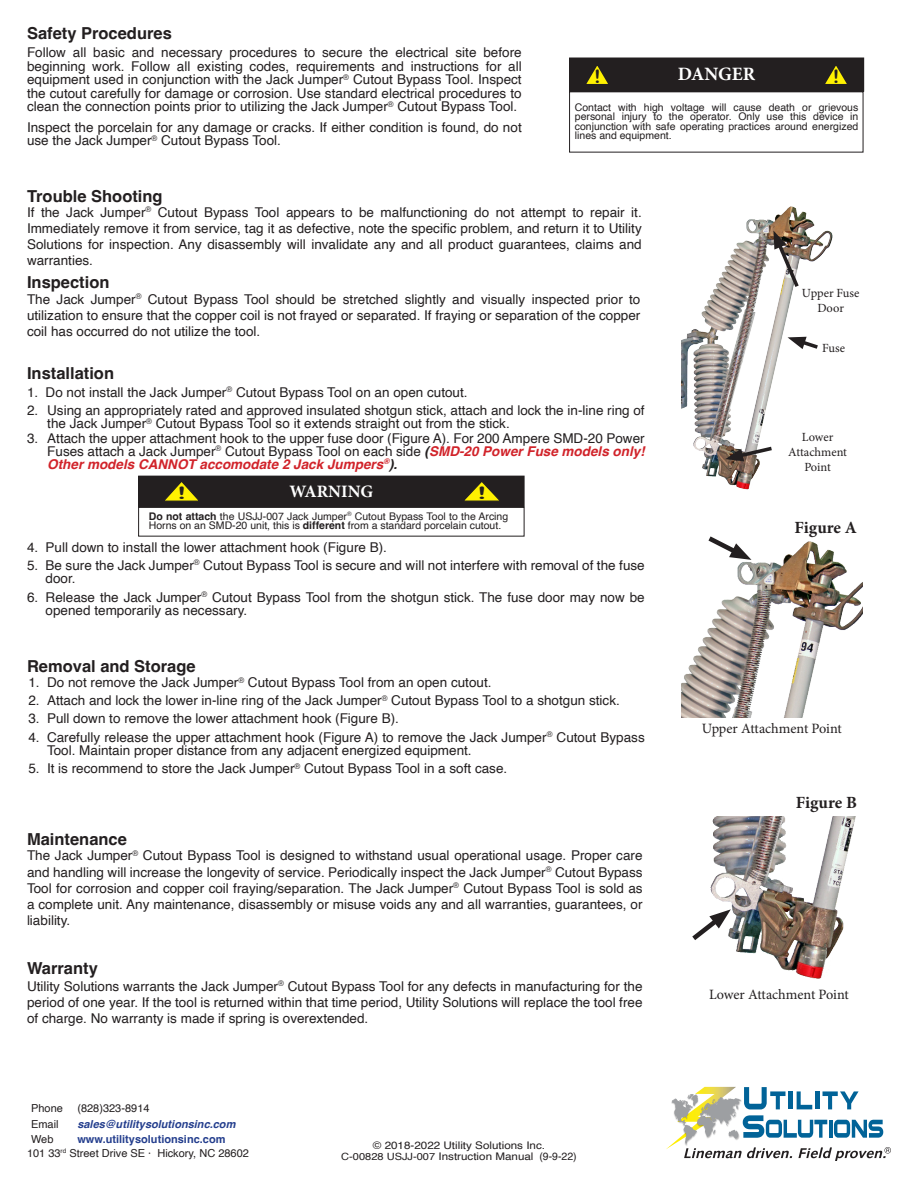
<style>
.page{position:relative;width:918px;height:1188px;background:#fff}
.page>*{position:absolute;margin:0;border:0;box-sizing:border-box;transform-origin:0 0}
.t1{font:700 18.9px "Minion Pro";color:#fff}
.t2{font:18.45px "Arial Rounded MT Bold";color:#231f20;scale:1.09 1}
.t3{font:700 17.4px "Minion Pro";color:#fff}
.t4{font:700 17.1px "Minion Pro";color:#231f20}
.t5{font:17.1px "Arial Rounded MT Bold";color:#231f20;scale:1.64 1}
.t6{font:17.1px "Arial Rounded MT Bold";color:#231f20;scale:1.71 1}
.Headings{font:700 16.5px "Helvetica";color:#231f20}
.t7{font:14.25px "Minion Pro";letter-spacing:-.005em;color:#231f20}
.t8{font:13.5px/16.2px "Helvetica";color:#231f20;text-align:justify}
.t9{font:12.45px/15px "Minion Pro";letter-spacing:-.005em;color:#231f20;text-align:center}
.t10{font:10.95px/13.6px "Helvetica";color:#231f20}
.t11{font:italic 700 10.95px "Helvetica";color:#253f8e}
.t12{font:10.5px/9.3px "Helvetica";color:#231f20}
.t13{font:10.5px/10.5px "Helvetica";color:#231f20;text-align:center;scale:1.11 1}
.s1{font-weight:700;font-style:italic}
.s2{font-weight:700;font-style:italic;color:#d1232a}
.s3{font-weight:700}
.s4{font-weight:700;color:#253f8e}
.s5{font-size:10.05px}
</style>
<div class="page">
<svg style="left:666px;top:1087px;width:225px;height:74px"></svg>
<img style="left:681px;top:541px;width:181px;height:177px">
<svg style="left:703px;top:536px;width:48px;height:24px"></svg>
<img style="left:710px;top:816px;width:146px;height:163px">
<svg style="left:692px;top:909px;width:39px;height:36px"></svg>
<img style="left:681px;top:206px;width:152px;height:284px">
<svg style="left:725px;top:444px;width:51px;height:17px"></svg>
<svg style="left:773px;top:231px;width:29px;height:60px"></svg>
<svg style="left:788px;top:336px;width:34px;height:16px"></svg>
<div style="left:139px;top:476px;width:385px;height:31px;background:#231f20"></div>
<svg style="left:165px;top:482px;width:33px;height:19px"></svg>
<svg style="left:464px;top:482px;width:35px;height:19px"></svg>
<div style="left:138px;top:507px;width:386px;height:29px;border:1px solid #231f20"></div>
<div style="left:570px;top:58px;width:294px;height:33px;background:#231f20"></div>
<div style="left:569px;top:58px;width:295px;height:34px;border:1px solid #231f20"></div>
<svg style="left:586px;top:66px;width:22px;height:18px"></svg>
<svg style="left:825px;top:66px;width:22px;height:18px"></svg>
<p class="Headings" style="left:27px;top:24px;width:146px">Safety Procedures</p>
<p class="t8" style="left:27px;top:46px;width:496px;line-height:13.5px">Follow all basic and necessary procedures to secure the electrical site before beginning work. Follow all existing codes, requirements and instructions for all equipment used in conjunction with the Jack Jumper<sup>®</sup> Cutout Bypass Tool. Inspect the cutout carefully for damage or corrosion. Use standard electrical procedures to clean the connection points prior to utilizing the Jack Jumper<sup>®</sup> Cutout Bypass Tool.</p>
<p class="t8" style="left:27px;top:120px;width:496px;line-height:13.5px">Inspect the porcelain for any damage or cracks. If either condition is found, do not use the Jack Jumper<sup>®</sup> Cutout Bypass Tool.</p>
<h2 class="t2" style="left:594px;top:65px;width:8px">!</h2>
<p class="t1" style="left:678px;top:61px;width:79px">DANGER</p>
<h2 class="t2" style="left:833px;top:65px;width:8px">!</h2>
<p class="t12" style="left:575px;top:103px;width:285px;text-align:justify">Contact with high voltage will cause death or grievous personal injury to the operator. Only use this device in conjunction with safe operating practices around energized lines and equipment.</p>
<p class="Headings" style="left:27px;top:186px;width:137px">Trouble Shooting</p>
<p class="t8" style="left:27px;top:204px;width:616px">If the Jack Jumper<sup>®</sup> Cutout Bypass Tool appears to be malfunctioning do not attempt to repair it.<br>Immediately remove it from service, tag it as defective, note the specific problem, and return it to Utility Solutions for inspection. Any disassembly will invalidate any and all product guarantees, claims and warranties.</p>
<p class="Headings" style="left:27px;top:273px;width:84px">Inspection</p>
<p class="t8" style="left:27px;top:291px;width:615px">The Jack Jumper<sup>®</sup> Cutout Bypass Tool should be stretched slightly and visually inspected prior to utilization to ensure that the copper coil is not frayed or separated. If fraying or separation of the copper coil has occurred do not utilize the tool.</p>
<p class="Headings" style="left:27px;top:363px;width:89px">Installation</p>
<p class="t8" style="left:27px;top:384px;width:442px">1. Do not install the Jack Jumper<sup>®</sup> Cutout Bypass Tool on an open cutout.</p>
<p class="t8" style="left:47px;top:404px;width:599px;line-height:13.5px;text-indent:-20px">2. Using an appropriately rated and approved insulated shotgun stick, attach and lock the in-line ring of the Jack Jumper<sup>®</sup> Cutout Bypass Tool so it extends straight out from the stick.</p>
<p class="t8" style="left:47px;top:432px;width:599px;line-height:12.8px;text-indent:-20px">3. Attach the upper attachment hook to the upper fuse door (Figure A). For 200 Ampere SMD-20 Power Fuses attach a Jack Jumper<sup>®</sup> Cutout Bypass Tool on each side <span class="s1">(</span><span class="s2">SMD-20 Power Fuse models only!<br>Other models CANNOT accomodate 2 Jack Jumpers</span><sup>®</sup><span class="s1">).</span></p>
<p class="t5" style="left:177px;top:483px;width:7px">!</p>
<p class="t3" style="left:290px;top:479px;width:85px">WARNING</p>
<p class="t6" style="left:477px;top:483px;width:7px">!</p>
<p class="t12" style="left:149px;top:512px;width:361px"><span class="s3">Do not attach</span> the USJJ-007 Jack Jumper<sup>®</sup> Cutout Bypass Tool to the Arcing<br>Horns on an SMD-20 unit, this is <span class="s3">different</span> from a standard porcelain cutout.</p>
<p class="t8" style="left:27px;top:539px;width:362px">4. Pull down to install the lower attachment hook (Figure B).</p>
<p class="t8" style="left:46px;top:559px;width:601px;line-height:13.5px;text-indent:-19px">5. Be sure the Jack Jumper<sup>®</sup> Cutout Bypass Tool is secure and will not interfere with removal of the fuse door.</p>
<p class="t8" style="left:46px;top:590px;width:601px;line-height:13.5px;text-indent:-19px">6. Release the Jack Jumper<sup>®</sup> Cutout Bypass Tool from the shotgun stick. The fuse door may now be opened temporarily as necessary.</p>
<p class="Headings" style="left:27px;top:656px;width:170px">Removal and Storage</p>
<p class="t8" style="left:28px;top:675px;width:465px">1. Do not remove the Jack Jumper<sup>®</sup> Cutout Bypass Tool from an open cutout.</p>
<p class="t8" style="left:28px;top:693px;width:593px">2. Attach and lock the lower in-line ring of the Jack Jumper<sup>®</sup> Cutout Bypass Tool to a shotgun stick.</p>
<p class="t8" style="left:28px;top:711px;width:372px">3. Pull down to remove the lower attachment hook (Figure B).</p>
<p class="t8" style="left:47px;top:730px;width:599px;line-height:13.5px;text-indent:-19px">4. Carefully release the upper attachment hook (Figure A) to remove the Jack Jumper<sup>®</sup> Cutout Bypass<br>Tool. Maintain proper distance from any adjacent energized equipment.</p>
<p class="t8" style="left:28px;top:761px;width:480px">5. It is recommend to store the Jack Jumper<sup>®</sup> Cutout Bypass Tool in a soft case.</p>
<p class="Headings" style="left:27px;top:830px;width:101px">Maintenance</p>
<p class="t8" style="left:27px;top:848px;width:617px">The Jack Jumper<sup>®</sup> Cutout Bypass Tool is designed to withstand usual operational usage. Proper care and handling will increase the longevity of service. Periodically inspect the Jack Jumper<sup>®</sup> Cutout Bypass Tool for corrosion and copper coil fraying/separation. The Jack Jumper<sup>®</sup> Cutout Bypass Tool is sold as a complete unit. Any maintenance, disassembly or misuse voids any and all warranties, guarantees, or liability.</p>
<p class="Headings" style="left:27px;top:959px;width:72px">Warranty</p>
<p class="t8" style="left:27px;top:978px;width:617px">Utility Solutions warrants the Jack Jumper<sup>®</sup> Cutout Bypass Tool for any defects in manufacturing for the period of one year. If the tool is returned within that time period, Utility Solutions will replace the tool free of charge. No warranty is made if spring is overextended.</p>
<p class="t10" style="left:31px;top:1102px;width:33px">Phone</p>
<p class="t10" style="left:77px;top:1102px;width:74px">(828)323-8914</p>
<p class="t10" style="left:31px;top:1117px;width:29px">Email</p>
<p class="t11" style="left:77px;top:1117px;width:160px">sales@utilitysolutionsinc.com</p>
<p class="t10" style="left:31px;top:1133px;width:24px">Web</p>
<p class="t10" style="left:27px;top:1133px;width:223px;text-indent:50px"><span class="s4">www.utilitysolutionsinc.com<br></span>101 33<sup>rd</sup> Street Drive SE · Hickory, NC 28602</p>
<p class="t13" style="left:341px;top:1141px;width:214px">© 2018-2022 Utility Solutions Inc.<br><span class="s5">C-00828 USJJ-007</span> Instruction Manual (9-9-22)</p>
<p class="t9" style="left:802px;top:286px;width:59px">Upper Fuse<br>Door</p>
<p class="t9" style="left:822px;top:340px;width:24px">Fuse</p>
<p class="t9" style="left:788px;top:430px;width:60px">Lower<br>Attachment<br>Point</p>
<p class="t4" style="left:794px;top:516px;width:64px">Figure A</p>
<p class="t7" style="left:702px;top:719px;width:142px">Upper Attachment Point</p>
<p class="t4" style="left:796px;top:790px;width:63px">Figure B</p>
<p class="t7" style="left:709px;top:985px;width:141px">Lower Attachment Point</p>
</div>
